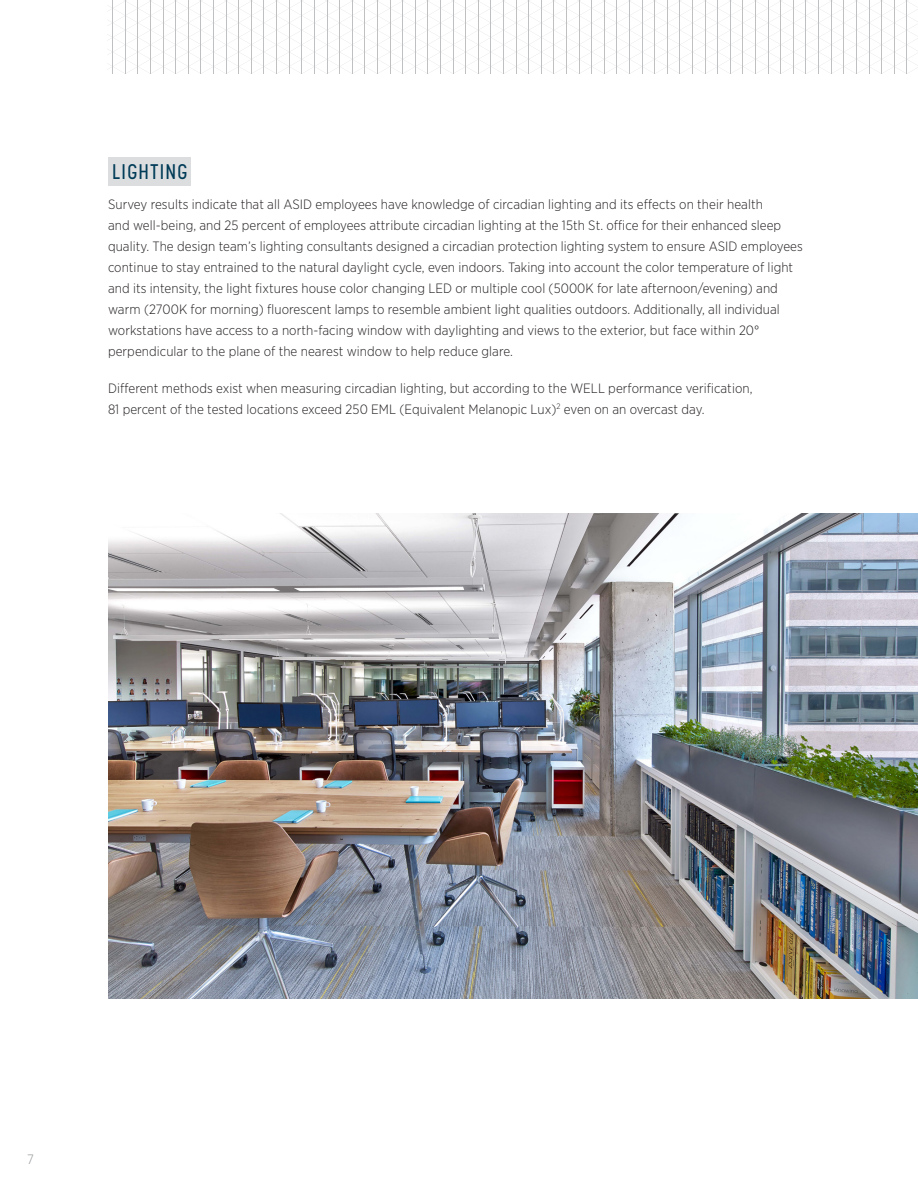
<style>
.page{position:relative;width:918px;height:1188px;background:#fff}
.page>*{position:absolute;margin:0;border:0;box-sizing:border-box;transform-origin:0 0}
.C_Head_blue_highligh{font:500 21px "Korolev Condensed";letter-spacing:.055em;color:#003b57}
.Body___Gotham_Narrow{font:300 13.5px/21px "Gotham Narrow";letter-spacing:.005em;color:#231f20}
.t1{font:300 13.5px "Gotham Narrow";color:#939598}
</style>
<div class="page">
<img style="left:108px;top:513px;width:810px;height:486px">
<svg style="left:107px;top:0;width:811px;height:74px"></svg>
<div style="left:108px;top:158px;width:83px;height:28px;background:#dcdddf"></div>
<p class="C_Head_blue_highligh" style="left:112px;top:159px;width:77px">LIGHTING</p>
<p class="Body___Gotham_Narrow" style="left:108px;top:193px;width:696px">Survey results indicate that all ASID employees have knowledge of circadian lighting and its effects on their health<br>and well-being, and 25 percent of employees attribute circadian lighting at the 15th St. office for their enhanced sleep quality. The design team’s lighting consultants designed a circadian protection lighting system to ensure ASID employees continue to stay entrained to the natural daylight cycle, even indoors. Taking into account the color temperature of light and its intensity, the light fixtures house color changing LED or multiple cool (5000K for late afternoon/evening) and warm (2700K for morning) fluorescent lamps to resemble ambient light qualities outdoors. Additionally, all individual workstations have access to a north-facing window with daylighting and views to the exterior, but face within 20° perpendicular to the plane of the nearest window to help reduce glare.</p>
<p class="Body___Gotham_Narrow" style="left:108px;top:377px;width:646px">Different methods exist when measuring circadian lighting, but according to the WELL performance verification,<br>81 percent of the tested locations exceed 250 EML (Equivalent Melanopic Lux)<sup>2</sup> even on an overcast day.</p>
<p class="t1" style="left:27px;top:1151px;width:8px">7</p>
</div>
